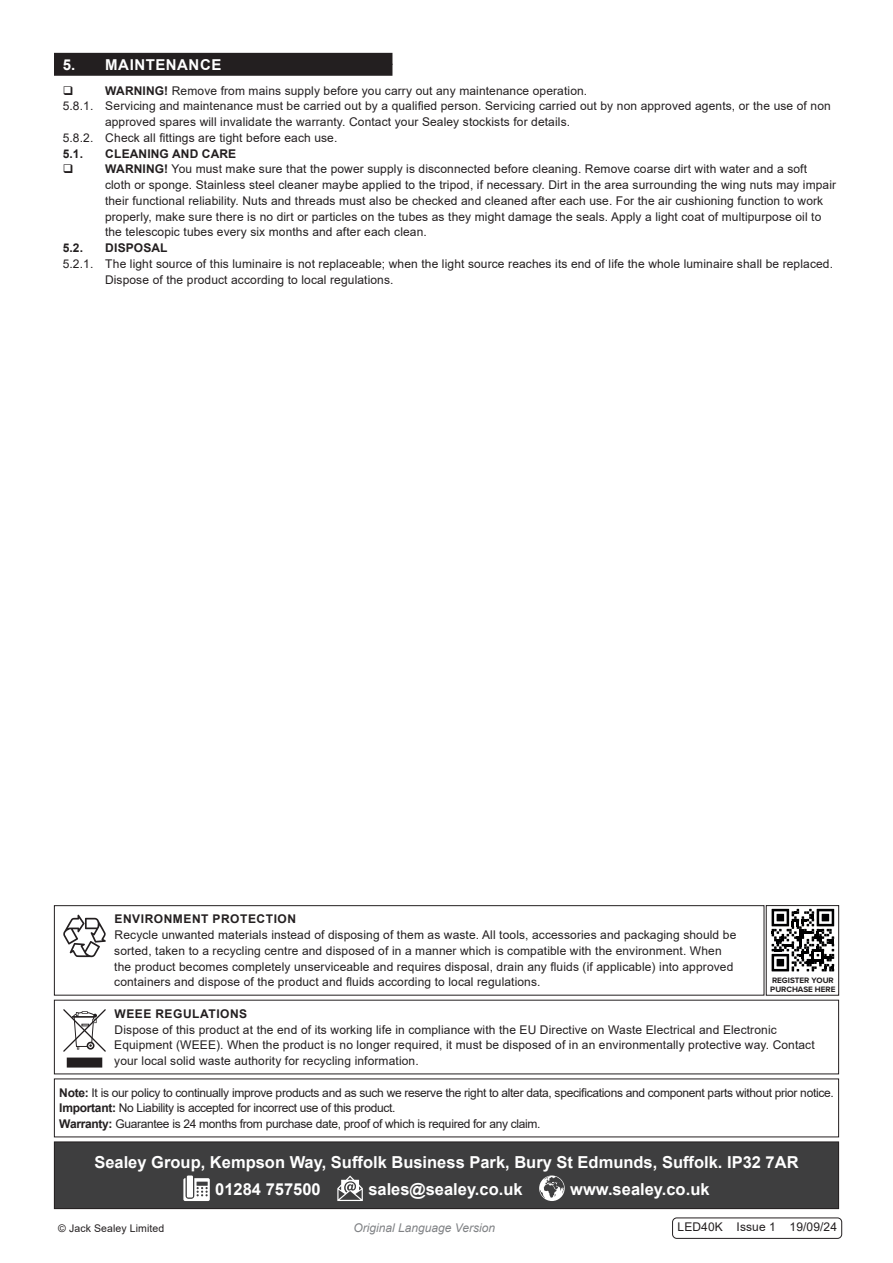
<style>
.page{position:relative;width:893px;height:1263px;background:#fff}
.page>*{position:absolute;margin:0;border:0;box-sizing:border-box;transform-origin:0 0}
.Footer_Contact_Information{font:700 16.5px "Arial";color:#fff}
.t1{font:700 15px "Arial";letter-spacing:.035em;color:#fff}
.Body{font:12px/15.8px "Arial";letter-spacing:.01em;color:#231f20}
.Body-2{font:12px "Arial";letter-spacing:-.025em;color:#231f20}
.Body-3{font:700 12px "Arial";letter-spacing:.045em;color:#231f20}
.Body-4{font:700 12px "Arial";letter-spacing:.01em;color:#231f20}
.t2{font:italic 12px "Arial";color:#808285}
.Body-5{font:10.5px "Arial";letter-spacing:.01em;color:#231f20}
.t3{font:700 8.1px/9.4px "Proxima Nova";color:#231f20}
.s1{font-weight:700}
</style>
<div class="page">
<div style="left:54px;top:64px;width:338px;height:12px;background:#231f20"></div>
<div style="left:54px;top:53px;width:338px;height:12px;background:#231f20"></div>
<div style="left:54px;top:1142px;width:785px;height:66px;background:#3e3e3f"></div>
<svg style="left:183px;top:1178px;width:27px;height:23px"></svg>
<div style="left:187px;top:1175px;width:6px;height:22px;background:#fff"></div>
<svg style="left:337px;top:1175px;width:26px;height:26px"></svg>
<svg style="left:539px;top:1175px;width:26px;height:26px"></svg>
<div style="left:54px;top:1141px;width:785px;height:68px;border:1px solid #231f20"></div>
<div style="left:68px;top:1058px;width:34px;height:9px;background:#231f20"></div>
<div style="left:67px;top:1057px;width:35px;height:10px;border:2px solid #231f20"></div>
<svg style="left:63px;top:1009px;width:43px;height:43px"></svg>
<div style="left:54px;top:905px;width:710px;height:90px;border:1px solid #231f20"></div>
<svg style="left:63px;top:915px;width:43px;height:42px"></svg>
<svg style="left:771px;top:908px;width:64px;height:64px"></svg>
<div style="left:766px;top:905px;width:73px;height:90px;border:1px solid #231f20"></div>
<div style="left:672px;top:1217px;width:170px;height:22px;border:1px solid #231f20;border-radius:4px"></div>
<p class="t1" style="left:63px;top:54px;width:160px">5. MAINTENANCE</p>
<p class="Body" style="left:105px;top:82px;width:483px"><span class="s1">WARNING!</span> Remove from mains supply before you carry out any maintenance operation.</p>
<p class="Body" style="left:105px;top:98px;width:727px;text-indent:-42px">5.8.1. Servicing and maintenance must be carried out by a qualified person. Servicing carried out by non approved agents, or the use of non approved spares will invalidate the warranty. Contact your Sealey stockists for details.</p>
<p class="Body" style="left:63px;top:130px;width:276px">5.8.2. Check all fittings are tight before each use.</p>
<p class="Body-3" style="left:63px;top:145px;width:22px">5.1.</p>
<p class="Body-4" style="left:105px;top:145px;width:133px">CLEANING AND CARE</p>
<p class="Body" style="left:105px;top:161px;width:733px"><span class="s1">WARNING!</span> You must make sure that the power supply is disconnected before cleaning. Remove coarse dirt with water and a soft<br>cloth or sponge. Stainless steel cleaner maybe applied to the tripod, if necessary. Dirt in the area surrounding the wing nuts may impair their functional reliability. Nuts and threads must also be checked and cleaned after each use. For the air cushioning function to work properly, make sure there is no dirt or particles on the tubes as they might damage the seals. Apply a light coat of multipurpose oil to the telescopic tubes every six months and after each clean.</p>
<p class="Body-3" style="left:63px;top:239px;width:22px">5.2.</p>
<p class="Body-4" style="left:105px;top:239px;width:64px">DISPOSAL</p>
<p class="Body" style="left:105px;top:256px;width:729px;text-indent:-42px">5.2.1. The light source of this luminaire is not replaceable; when the light source reaches its end of life the whole luminaire shall be replaced.<br>Dispose of the product according to local regulations.</p>
<p class="Body-3" style="left:114px;top:910px;width:183px">ENVIRONMENT PROTECTION</p>
<p class="Body" style="left:114px;top:927px;width:624px">Recycle unwanted materials instead of disposing of them as waste. All tools, accessories and packaging should be sorted, taken to a recycling centre and disposed of in a manner which is compatible with the environment. When the product becomes completely unserviceable and requires disposal, drain any fluids (if applicable) into approved containers and dispose of the product and fluids according to local regulations.</p>
<p class="t3" style="left:770px;top:975px;width:67px">REGISTER YOUR<br>PURCHASE HERE</p>
<p class="Body-3" style="left:114px;top:1005px;width:134px">WEEE REGULATIONS</p>
<p class="Body" style="left:114px;top:1021px;width:702px">Dispose of this product at the end of its working life in compliance with the EU Directive on Waste Electrical and Electronic<br>Equipment (WEEE). When the product is no longer required, it must be disposed of in an environmentally protective way. Contact your local solid waste authority for recycling information.</p>
<p class="Body-2" style="left:59px;top:1084px;width:776px"><span class="s1">Note:</span> It is our policy to continually improve products and as such we reserve the right to alter data, specifications and component parts without prior notice.</p>
<p class="Body-2" style="left:59px;top:1100px;width:338px"><span class="s1">Important:</span> No Liability is accepted for incorrect use of this product.</p>
<p class="Body-2" style="left:59px;top:1115px;width:483px"><span class="s1">Warranty:</span> Guarantee is 24 months from purchase date, proof of which is required for any claim.</p>
<p class="Footer_Contact_Information" style="left:94px;top:1150px;width:706px">Sealey Group, Kempson Way, Suffolk Business Park, Bury St Edmunds, Suffolk. IP32 7AR</p>
<p class="Footer_Contact_Information" style="left:215px;top:1177px;width:107px">01284 757500</p>
<p class="Footer_Contact_Information" style="left:368px;top:1177px;width:156px">sales@sealey.co.uk</p>
<p class="Footer_Contact_Information" style="left:570px;top:1177px;width:141px">www.sealey.co.uk</p>
<p class="Body-5" style="left:58px;top:1221px;width:108px">© Jack Sealey Limited</p>
<p class="t2" style="left:354px;top:1220px;width:143px">Original Language Version</p>
<p class="Body" style="left:677px;top:1219px;width:161px">LED40K Issue 1 19/09/24</p>
</div>
